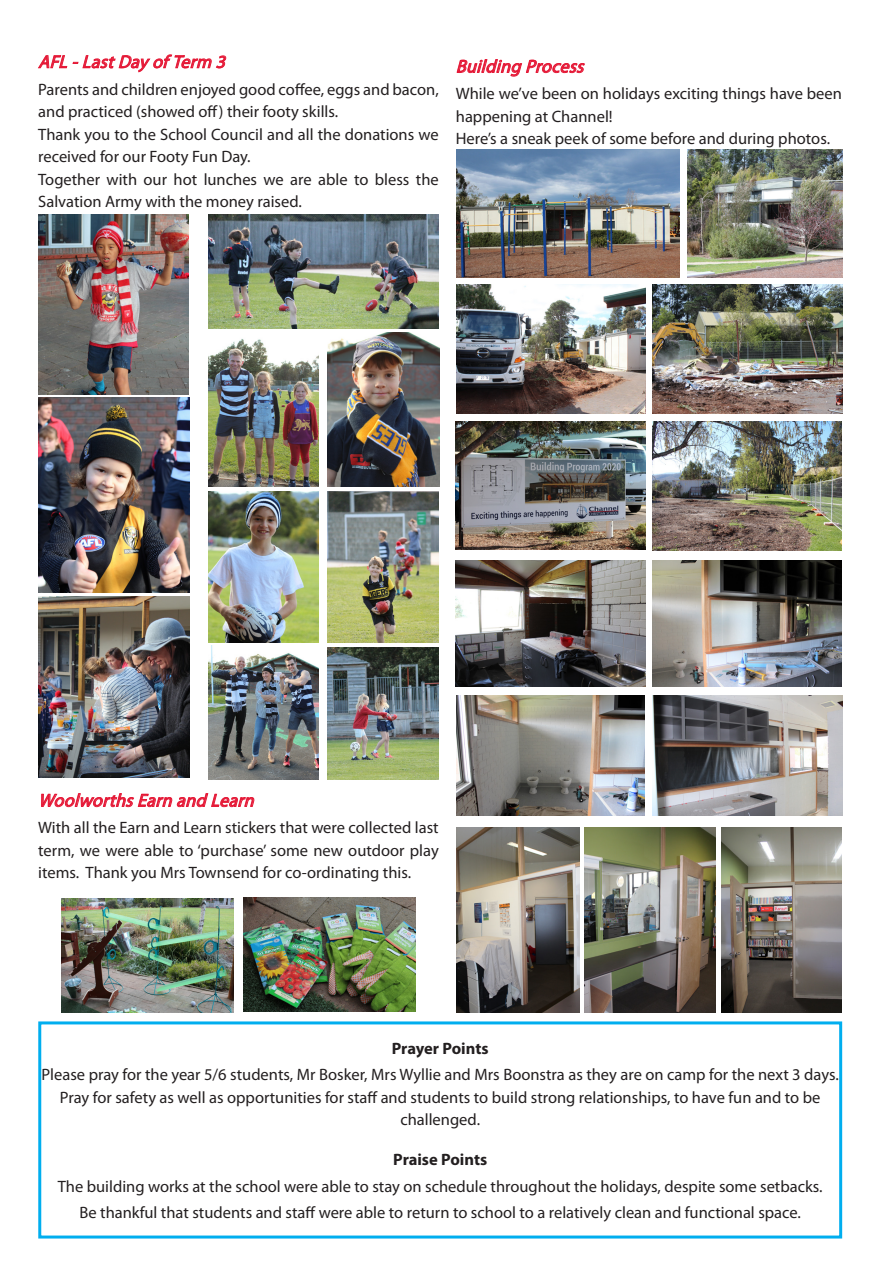
<style>
.page{position:relative;width:893px;height:1263px;background:#fff}
.page>*{position:absolute;margin:0;border:0;box-sizing:border-box;transform-origin:0 0}
.Newsletter_Body_Text{font:italic 18px "Myriad Pro";color:#e51836}
.Newsletter_Body_Text-2{font:16.5px/22.5px "Myriad Pro";color:#231f20}
.Newsletter_Body_Text-3{font:700 16.5px "Myriad Pro";letter-spacing:-.005em;color:#231f20}
</style>
<div class="page">
<svg style="left:38px;top:54px;width:189px;height:19px"></svg>
<svg style="left:41px;top:793px;width:214px;height:15px"></svg>
<svg style="left:456px;top:59px;width:129px;height:18px"></svg>
<div style="left:38px;top:1021px;width:804px;height:217px;border:3px solid #00aeef"></div>
<img style="left:208px;top:491px;width:111px;height:151px">
<img style="left:208px;top:339px;width:111px;height:147px">
<img style="left:208px;top:214px;width:231px;height:114px">
<img style="left:328px;top:333px;width:111px;height:153px">
<img style="left:38px;top:214px;width:150px;height:180px">
<img style="left:38px;top:397px;width:152px;height:195px">
<img style="left:328px;top:491px;width:111px;height:151px">
<img style="left:38px;top:596px;width:152px;height:182px">
<img style="left:208px;top:645px;width:111px;height:134px">
<img style="left:328px;top:647px;width:111px;height:132px">
<img style="left:456px;top:149px;width:223px;height:129px">
<img style="left:687px;top:149px;width:155px;height:129px">
<img style="left:456px;top:285px;width:189px;height:128px">
<img style="left:653px;top:285px;width:189px;height:128px">
<img style="left:455px;top:421px;width:190px;height:129px">
<img style="left:455px;top:560px;width:190px;height:126px">
<img style="left:652px;top:560px;width:190px;height:126px">
<img style="left:652px;top:422px;width:190px;height:128px">
<img style="left:456px;top:695px;width:189px;height:120px">
<img style="left:653px;top:695px;width:189px;height:120px">
<img style="left:456px;top:827px;width:123px;height:185px">
<img style="left:585px;top:827px;width:130px;height:185px">
<img style="left:721px;top:827px;width:121px;height:186px">
<img style="left:62px;top:898px;width:171px;height:115px">
<img style="left:244px;top:897px;width:171px;height:115px">
<p class="Newsletter_Body_Text" style="left:38px;top:51px;width:194px">AFL-LastDayofTerm 3</p>
<p class="Newsletter_Body_Text-2" style="left:38px;top:77px;width:402px">Parents and children enjoyed good coffee, eggs and bacon, and practiced (showed off) their footy skills.</p>
<p class="Newsletter_Body_Text-2" style="left:38px;top:122px;width:402px">Thank you to the School Council and all the donations we received for our Footy Fun Day.</p>
<p class="Newsletter_Body_Text-2" style="left:38px;top:167px;width:402px">Together with our hot lunches we are able to bless the<br>Salvation Army with the money raised.</p>
<p class="Newsletter_Body_Text" style="left:456px;top:55px;width:135px">Building Process</p>
<p class="Newsletter_Body_Text-2" style="left:456px;top:82px;width:388px">While we’ve been on holidays exciting things have been happening at Channel!</p>
<p class="Newsletter_Body_Text-2" style="left:456px;top:127px;width:376px">Here’s a sneak peek of some before and during photos.</p>
<p class="Newsletter_Body_Text" style="left:38px;top:789px;width:223px">WoolworthsEarn and Learn</p>
<p class="Newsletter_Body_Text-2" style="left:38px;top:816px;width:402px;text-align:justify">With all the Earn and Learn stickers that were collected last term, we were able to ‘purchase’ some new outdoor play items. Thank you Mrs Townsend for co-ordinating this.</p>
<p class="Newsletter_Body_Text-3" style="left:392px;top:1037px;width:98px">Prayer Points</p>
<p class="Newsletter_Body_Text-2" style="left:42px;top:1063px;width:799px;text-align:center">Please pray for the year 5/6 students, Mr Bosker, Mrs Wyllie and Mrs Boonstra as they are on camp for the next 3 days.<br>Pray for safety as well as opportunities for staff and students to build strong relationships, to have fun and to be challenged.</p>
<p class="Newsletter_Body_Text-3" style="left:393px;top:1149px;width:95px">Praise Points</p>
<p class="Newsletter_Body_Text-2" style="left:58px;top:1175px;width:766px">The building works at the school were able to stay on schedule throughout the holidays, despite some setbacks.</p>
<p class="Newsletter_Body_Text-2" style="left:79px;top:1201px;width:723px">Be thankful that students and staff were able to return to school to a relatively clean and functional space.</p>
</div>
